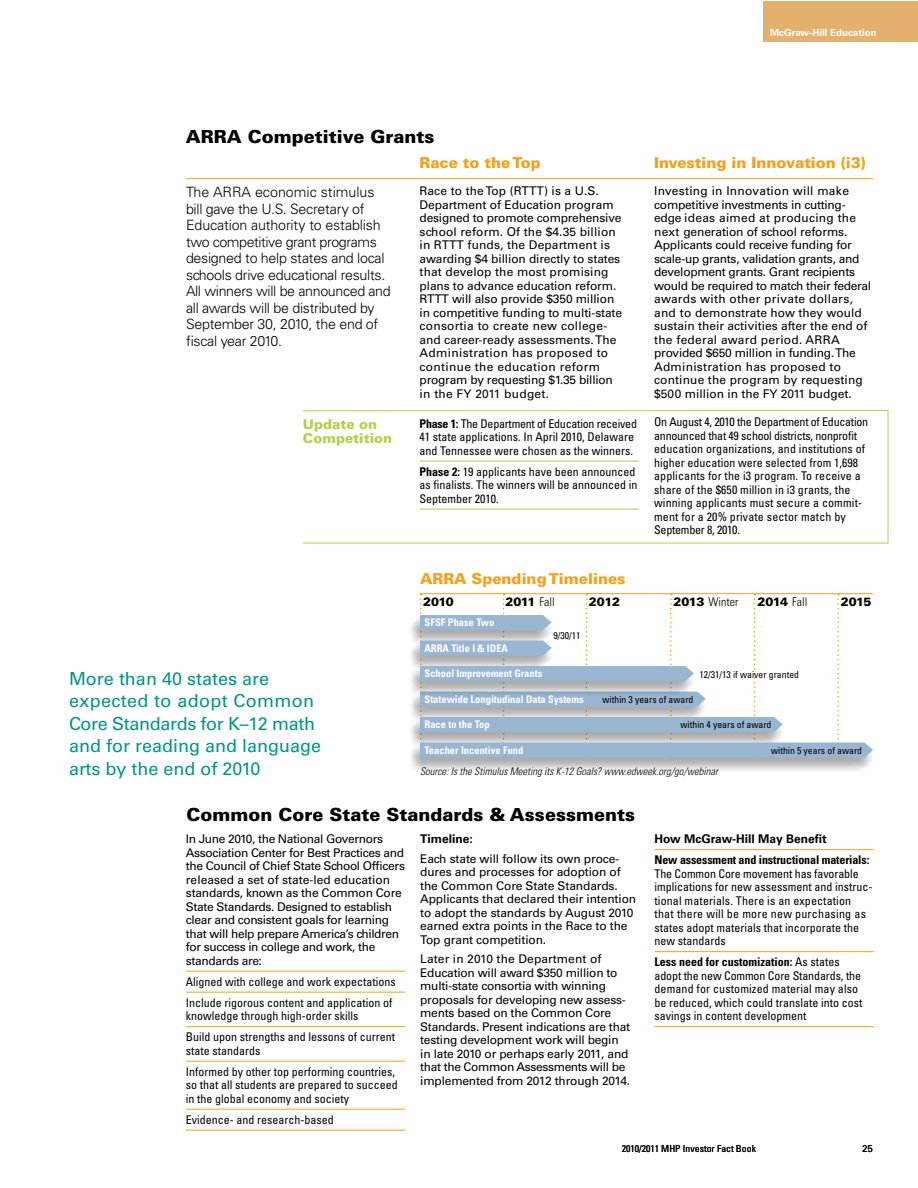
<style>
.page{position:relative;width:918px;height:1188px;background:#fff}
.page>*{position:absolute;margin:0;border:0;box-sizing:border-box;transform-origin:0 0}
.t1{font:18px/22.5px "Univers";color:#009588}
.t2{font:900 18px "Univers";color:#000}
.t3{font:900 15px "Univers";color:#f6a01a}
.t4{font:300 14.25px/16.5px "Univers";letter-spacing:-.02em;color:#000}
.t5{font:900 13.5px/13.5px "Univers";color:#afd24a}
.t6{font:12px/13.5px "Univers";letter-spacing:-.01em;color:#000}
.t7{font:condensed 12px/13.5px "Univers";color:#000}
.t8{font:12px/13.5px "Univers";letter-spacing:-.03em;color:#000}
.t9{font:700 condensed 12px "Univers";letter-spacing:-.01em;color:#000}
.t10{font:700 12px "Univers";color:#000}
.t11{font:900 12px "Univers";letter-spacing:-.045em;color:#000}
.t12{font:300 condensed 12px "Univers";color:#000}
.t13{font:700 condensed 10.5px "Univers";color:#fff}
.t14{font:italic 300 condensed 10.5px "Univers";color:#000}
.t15{font:condensed 9.75px "Univers";color:#000}
.t16{font:700 9.75px "Univers";color:#fff}
.t17{font:9.75px "Univers";color:#000}
.s1{font-weight:700}
.s2{font-weight:300;font-stretch:condensed}
.s3{font-weight:900;font-stretch:normal}
</style>
<div class="page">
<div style="left:764px;top:2px;width:154px;height:40px;background:#e4b06d"></div>
<hr style="left:186px;top:971px;width:219px;height:1px;background:#f6a01a">
<hr style="left:186px;top:992px;width:219px;height:1px;background:#f6a01a">
<hr style="left:186px;top:1026px;width:219px;height:1px;background:#f6a01a">
<hr style="left:186px;top:1061px;width:219px;height:1px;background:#f6a01a">
<hr style="left:186px;top:1109px;width:219px;height:1px;background:#f6a01a">
<hr style="left:186px;top:1130px;width:219px;height:1px;background:#f6a01a">
<hr style="left:654px;top:849px;width:220px;height:1px;background:#f6a01a">
<hr style="left:654px;top:951px;width:220px;height:1px;background:#f6a01a">
<hr style="left:654px;top:1026px;width:220px;height:1px;background:#f6a01a">
<hr style="left:186px;top:178px;width:687px;height:1px;background:#f6a01a">
<div style="left:303px;top:410px;width:585px;height:133px;border:1px solid #afd24a"></div>
<hr style="left:420px;top:593px;width:453px;height:1px;background:#f6a01a">
<div style="left:407px;top:614px;width:147px;height:32px;background:#000;opacity:.33"></div>
<div style="left:407px;top:640px;width:147px;height:32px;background:#000;opacity:.33"></div>
<div style="left:407px;top:691px;width:302px;height:32px;background:#000;opacity:.33"></div>
<div style="left:407px;top:716px;width:378px;height:32px;background:#000;opacity:.33"></div>
<div style="left:407px;top:742px;width:469px;height:32px;background:#000;opacity:.33"></div>
<div style="left:407px;top:665px;width:290px;height:32px;background:#000;opacity:.33"></div>
<svg style="left:420px;top:594px;width:453px;height:164px"></svg>
<hr style="left:420px;top:461px;width:219px;height:1px;background:#afd24a">
<hr style="left:420px;top:509px;width:219px;height:1px;background:#afd24a">
<p class="t16" style="left:770px;top:27px;width:108px">McGraw-Hill Education</p>
<h1 class="t2" style="left:186px;top:126px;width:250px">ARRA Competitive Grants</h1>
<p class="t4" style="left:186px;top:184px;width:206px">The ARRA economic stimulus bill gave the U.S. Secretary of<br>Education authority to establish two competitive grant programs designed to help states and local schools drive educational results.<br>All winners will be announced and all awards will be distributed by<br>September 30, 2010, the end of fiscal year 2010.</p>
<p class="t5" style="left:303px;top:417px;width:91px">Update on<br>Competition</p>
<p class="t3" style="left:420px;top:154px;width:123px">Race to theTop</p>
<p class="t6" style="left:420px;top:184px;width:204px">Race to theTop (RTTT) is a U.S.<br>Department of Education program designed to promote comprehensive school reform. Of the $4.35 billion in RTTT funds, the Department is awarding $4 billion directly to states that develop the most promising plans to advance education reform.<br>RTTT will also provide $350 million in competitive funding to multi-state consortia to create new college&shy;and career-ready assessments. The Administration has proposed to continue the education reform program by requesting $1.35 billion in the FY 2011 budget.</p>
<p class="t7" style="left:420px;top:417px;width:219px"><span class="s1">Phase 1:</span> The Department of Education received<br>41 state applications. In April 2010, Delaware and Tennessee were chosen as the winners.</p>
<p class="t7" style="left:420px;top:465px;width:219px"><span class="s1">Phase 2:</span> 19 applicants have been announced as finalists. The winners will be announced in<br>September 2010.</p>
<p class="t3" style="left:654px;top:154px;width:213px">Investing in Innovation (i3)</p>
<p class="t6" style="left:654px;top:184px;width:219px">Investing in Innovation will make competitive investments in cutting&shy;edge ideas aimed at producing the next generation of school reforms.<br>Applicants could receive funding for scale-up grants, validation grants, and development grants. Grant recipients would be required to match their federal awards with other private dollars, and to demonstrate how they would sustain their activities after the end of the federal award period. ARRA provided $650 million in funding.The Administration has proposed to continue the program by requesting $500 million in the FY 2011 budget.</p>
<p class="t7" style="left:654px;top:415px;width:216px">On August 4, 2010 the Department of Education announced that 49 school districts, nonprofit education organizations, and institutions of higher education were selected from 1,698 applicants for the i3 program. To receive a share of the $650 million in i3 grants, the winning applicants must secure a commit&shy;ment for a 20% private sector match by September 8, 2010.</p>
<h1 class="t1" style="left:69px;top:667px;width:254px">More than 40 states are expected to adopt Common<br>Core Standards for K–12 math and for reading and language arts by the end of 2010</h1>
<p class="t3" style="left:420px;top:569px;width:207px">ARRA SpendingTimelines</p>
<p class="t11" style="left:423px;top:594px;width:32px">2010</p>
<p class="t11" style="left:506px;top:594px;width:51px">2011 <span class="s2">Fall</span></p>
<p class="t11" style="left:589px;top:594px;width:33px">2012</p>
<p class="t12" style="left:674px;top:595px;width:67px"><span class="s3">2013</span> Winter</p>
<p class="t11" style="left:758px;top:594px;width:52px">2014 <span class="s2">Fall</span></p>
<p class="t11" style="left:841px;top:594px;width:32px">2015</p>
<p class="t13" style="left:425px;top:616px;width:71px">SFSF Phase Two</p>
<p class="t15" style="left:554px;top:630px;width:29px">9/30/11</p>
<p class="t13" style="left:425px;top:642px;width:85px">ARRA Title I &amp; IDEA</p>
<p class="t13" style="left:425px;top:667px;width:119px">School Improvement Grants</p>
<p class="t15" style="left:700px;top:668px;width:101px">12/31/13 if waiver granted</p>
<p class="t15" style="left:603px;top:693px;width:92px">within 3 years of award</p>
<p class="t13" style="left:424px;top:693px;width:161px">Statewide Longitudinal Data Systems</p>
<p class="t13" style="left:425px;top:718px;width:67px">Race to the Top</p>
<p class="t15" style="left:681px;top:719px;width:92px">within 4 years of award</p>
<p class="t13" style="left:425px;top:744px;width:100px">Teacher Incentive Fund</p>
<p class="t15" style="left:771px;top:744px;width:92px">within 5 years of award</p>
<p class="t14" style="left:420px;top:765px;width:300px">Source: Is the Stimulus Meeting its K-12 Goals? www.edweek.org/go/webinar</p>
<h1 class="t2" style="left:186px;top:803px;width:450px">Common Core State Standards &amp; Assessments</h1>
<p class="t8" style="left:186px;top:832px;width:221px">In June 2010, the National Governors Association Center for Best Practices and the Council of Chief State School Officers released a set of state-led education standards, known as the Common Core State Standards. Designed to establish clear and consistent goals for learning that will help prepare America’s children for success in college and work, the standards are:</p>
<p class="t7" style="left:186px;top:971px;width:211px;line-height:21px">Aligned with college and work expectations<br>Include rigorous content and application of</p>
<p class="t7" style="left:186px;top:1005px;width:211px;line-height:21px">knowledge through high-order skills<br>Build upon strengths and lessons of current</p>
<p class="t7" style="left:186px;top:1040px;width:211px;line-height:21px">state standards<br>Informed by other top performing countries,</p>
<p class="t7" style="left:186px;top:1078px;width:213px">so that all students are prepared to succeed in the global economy and society</p>
<p class="t7" style="left:186px;top:1113px;width:149px">Evidence- and research-based</p>
<p class="t10" style="left:420px;top:832px;width:54px">Timeline:</p>
<p class="t6" style="left:420px;top:852px;width:218px">Each state will follow its own proce&shy;dures and processes for adoption of the Common Core State Standards.<br>Applicants that declared their intention to adopt the standards by August 2010 earned extra points in the Race to the Top grant competition.</p>
<p class="t6" style="left:420px;top:952px;width:212px">Later in 2010 the Department of Education will award $350 million to multi-state consortia with winning proposals for developing new assess&shy;ments based on the Common Core Standards. Present indications are that testing development work will begin in late 2010 or perhaps early 2011, and that the Common Assessments will be implemented from 2012 through 2014.</p>
<p class="t10" style="left:654px;top:832px;width:174px">How McGraw-Hill May Benefit</p>
<p class="t9" style="left:654px;top:853px;width:216px">New assessment and instructional materials:</p>
<p class="t7" style="left:654px;top:867px;width:219px">The Common Core movement has favorable implications for new assessment and instruc&shy;tional materials. There is an expectation that there will be more new purchasing as states adopt materials that incorporate the new standards</p>
<p class="t7" style="left:654px;top:955px;width:209px"><span class="s1">Less need for customization:</span> As states adopt the new Common Core Standards, the demand for customized material may also be reduced, which could translate into cost savings in content development</p>
<p class="t15" style="left:622px;top:1142px;width:136px">2010/2011 MHP Investor Fact Book</p>
<p class="t17" style="left:862px;top:1143px;width:12px">25</p>
</div>
